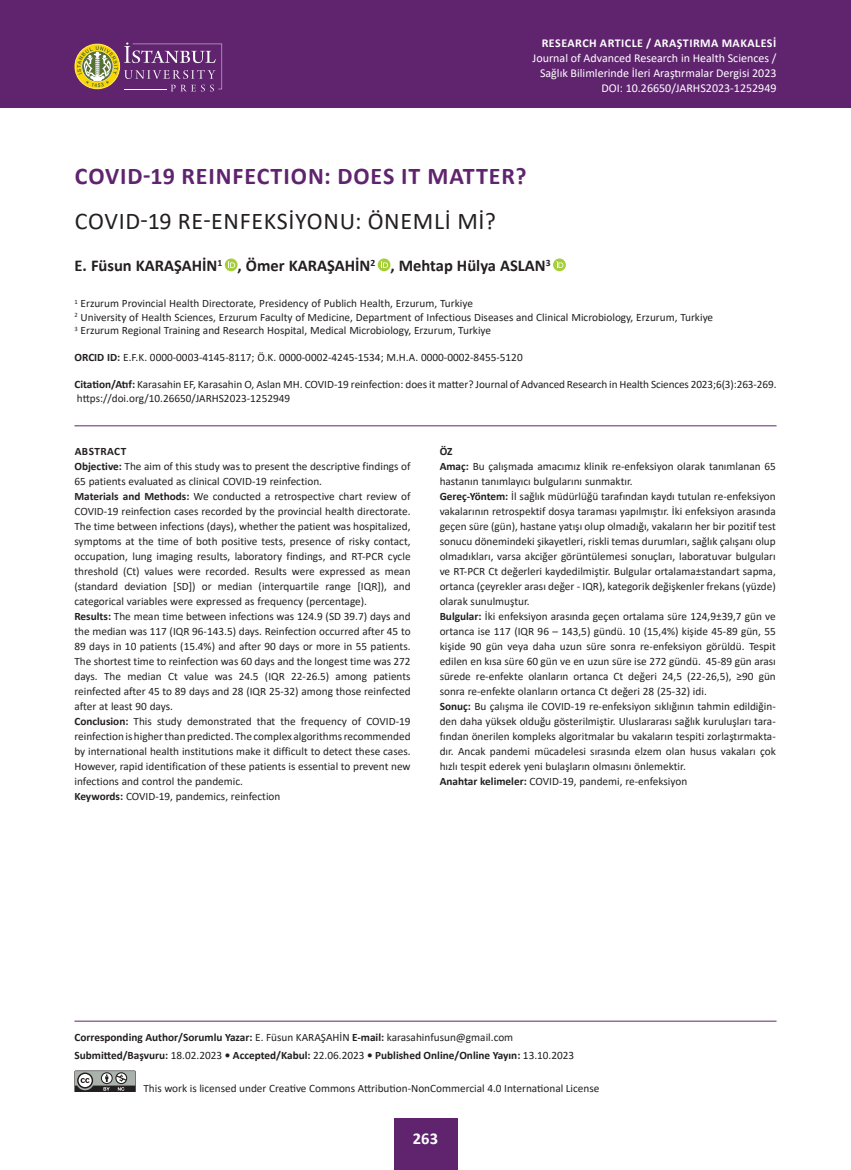
<style>
.page{position:relative;width:851px;height:1170px;background:#fff}
.page>*{position:absolute;margin:0;border:0;box-sizing:border-box;transform-origin:0 0}
.t1{font:700 24px "Calibri";letter-spacing:.04em;color:#60246f}
.t2{font:24px "Calibri";letter-spacing:.03em;color:#231f20}
.t3{font:700 16.5px "Calibri";color:#231f20}
.t4{font:700 16.5px "Calibri";color:#fff}
.t5{font:12px/15px "Calibri";color:#fff;text-align:right}
.t6{font:700 12px "Calibri";letter-spacing:.04em;color:#fff}
.t7{font:11.25px/15px "Calibri";color:#231f20}
.t8{font:700 11.25px/17.7px "Calibri";color:#231f20}
.s1{font-weight:700}
.s2{font-weight:400}
</style>
<div class="page">
<div style="left:393px;top:1118px;width:64px;height:51px;background:#60246f"></div>
<div style="left:0;top:0;width:850px;height:107px;background:#60246f"></div>
<div style="left:225px;top:258px;width:12px;height:13px;background:#a6ce39;border-radius:50%"></div>
<svg style="left:228px;top:261px;width:7px;height:7px"></svg>
<svg style="left:377px;top:258px;width:13px;height:13px"></svg>
<svg style="left:381px;top:261px;width:7px;height:7px"></svg>
<svg style="left:553px;top:258px;width:12px;height:13px"></svg>
<svg style="left:556px;top:261px;width:7px;height:7px"></svg>
<hr style="left:74px;top:1020px;width:702px;height:1px;background:#60246f">
<svg style="left:74px;top:1070px;width:62px;height:21px"></svg>
<svg style="left:74px;top:43px;width:148px;height:49px"></svg>
<hr style="left:74px;top:425px;width:702px;height:1px;background:#60246f">
<p class="t6" style="left:541px;top:34px;width:236px">RESEARCH ARTICLE / ARAŞTIRMA MAKALESİ</p>
<p class="t5" style="left:532px;top:50px;width:245px">Journal of Advanced Research in Health Sciences /<br>Sağlık Bilimlerinde İleri Araştırmalar Dergisi 2023<br>DOI: 10.26650/JARHS2023-1252949</p>
<h1 class="t1" style="left:75px;top:159px;width:453px">COVID-19 REINFECTION: DOES IT MATTER?</h1>
<h1 class="t2" style="left:75px;top:204px;width:422px">COVID-19 RE-ENFEKSİYONU: ÖNEMLİ Mİ?</h1>
<h2 class="t3" style="left:74px;top:254px;width:477px">E. Füsun KARAŞAHİN<sup>1</sup> , Ömer KARAŞAHİN<sup>2</sup> , Mehtap Hülya ASLAN<sup>3</sup></h2>
<p class="t7" style="left:74px;top:296px;width:640px;line-height:13.5px"><sup>1</sup> Erzurum Provincial Health Directorate, Presidency of Publich Health, Erzurum, Turkiye<br><sup>2</sup> University of Health Sciences, Erzurum Faculty of Medicine, Department of Infectious Diseases and Clinical Microbiology, Erzurum, Turkiye<br><sup>3</sup> Erzurum Regional Training and Research Hospital, Medical Microbiology, Erzurum, Turkiye</p>
<p class="t7" style="left:74px;top:350px;width:449px"><span class="s1">ORCID ID:</span> E.F.K. 0000-0003-4145-8117; Ö.K. 0000-0002-4245-1534; M.H.A. 0000-0002-8455-5120</p>
<p class="t7" style="left:74px;top:377px;width:703px;line-height:13.5px"><span class="s1">Citation/Atıf:</span> Karasahin EF, Karasahin O, Aslan MH. COVID-19 reinfection: does it matter? Journal of Advanced Research in Health Sciences 2023;6(3):263-269. https://doi.org/10.26650/JARHS2023-1252949</p>
<p class="t7" style="left:74px;top:443px;width:337px"><span class="s1">ABSTRACT<br>Objective:</span> The aim of this study was to present the descriptive findings of 65 patients evaluated as clinical COVID-19 reinfection.<br><span class="s1">Materials and Methods:</span> We conducted a retrospective chart review of COVID-19 reinfection cases recorded by the provincial health directorate.<br>The time between infections (days), whether the patient was hospitalized, symptoms at the time of both positive tests, presence of risky contact, occupation, lung imaging results, laboratory findings, and RT-PCR cycle threshold (Ct) values were recorded. Results were expressed as mean (standard deviation [SD]) or median (interquartile range [IQR]), and categorical variables were expressed as frequency (percentage).<br><span class="s1">Results:</span> The mean time between infections was 124.9 (SD 39.7) days and the median was 117 (IQR 96-143.5) days. Reinfection occurred after 45 to 89 days in 10 patients (15.4%) and after 90 days or more in 55 patients.<br>The shortest time to reinfection was 60 days and the longest time was 272 days. The median Ct value was 24.5 (IQR 22-26.5) among patients reinfected after 45 to 89 days and 28 (IQR 25-32) among those reinfected after at least 90 days.<br><span class="s1">Conclusion:</span> This study demonstrated that the frequency of COVID-19 reinfection is higher than predicted. The complex algorithms recommended by international health institutions make it difficult to detect these cases.<br>However, rapid identification of these patients is essential to prevent new infections and control the pandemic.<br><span class="s1">Keywords:</span> COVID-19, pandemics, reinfection</p>
<p class="t7" style="left:439px;top:443px;width:337px"><span class="s1">ÖZ<br>Amaç:</span> Bu çalışmada amacımız klinik re-enfeksiyon olarak tanımlanan 65 hastanın tanımlayıcı bulgularını sunmaktır.<br><span class="s1">Gereç-Yöntem:</span> İl sağlık müdürlüğü tarafından kaydı tutulan re-enfeksiyon vakalarının retrospektif dosya taraması yapılmıştır. İki enfeksiyon arasında geçen süre (gün), hastane yatışı olup olmadığı, vakaların her bir pozitif test sonucu dönemindeki şikayetleri, riskli temas durumları, sağlık çalışanı olup olmadıkları, varsa akciğer görüntülemesi sonuçları, laboratuvar bulguları ve RT-PCR Ct değerleri kaydedilmiştir. Bulgular ortalama±standart sapma, ortanca (çeyrekler arası değer - IQR), kategorik değişkenler frekans (yüzde) olarak sunulmuştur.<br><span class="s1">Bulgular:</span> İki enfeksiyon arasında geçen ortalama süre 124,9±39,7 gün ve ortanca ise 117 (IQR 96 – 143,5) gündü. 10 (15,4%) kişide 45-89 gün, 55 kişide 90 gün veya daha uzun süre sonra re-enfeksiyon görüldü. Tespit edilen en kısa süre 60 gün ve en uzun süre ise 272 gündü. 45-89 gün arası sürede re-enfekte olanların ortanca Ct değeri 24,5 (22-26,5), ≥90 gün sonra re-enfekte olanların ortanca Ct değeri 28 (25-32) idi.<br><span class="s1">Sonuç:</span> Bu çalışma ile COVID-19 re-enfeksiyon sıklığının tahmin edildiğin&shy;den daha yüksek olduğu gösterilmiştir. Uluslararası sağlık kuruluşları tara&shy;fından önerilen kompleks algoritmalar bu vakaların tespiti zorlaştırmakta&shy;dır. Ancak pandemi mücadelesi sırasında elzem olan husus vakaları çok hızlı tespit ederek yeni bulaşların olmasını önlemektir.<br><span class="s1">Anahtar kelimeler:</span> COVID-19, pandemi, re-enfeksiyon</p>
<p class="t8" style="left:74px;top:1028px;width:501px">Corresponding Author/Sorumlu Yazar: <span class="s2">E. Füsun KARAŞAHİN</span> E-mail: <span class="s2">karasahinfusun@gmail.com<br></span>Submitted/Başvuru: <span class="s2">18.02.2023</span> • Accepted/Kabul: <span class="s2">22.06.2023</span> • Published Online/Online Yayın: <span class="s2">13.10.2023</span></p>
<p class="t7" style="left:143px;top:1080px;width:457px">This work is licensed under Creative Commons Attribution-NonCommercial 4.0 International License</p>
<h2 class="t4" style="left:413px;top:1126px;width:27px">263</h2>
</div>
